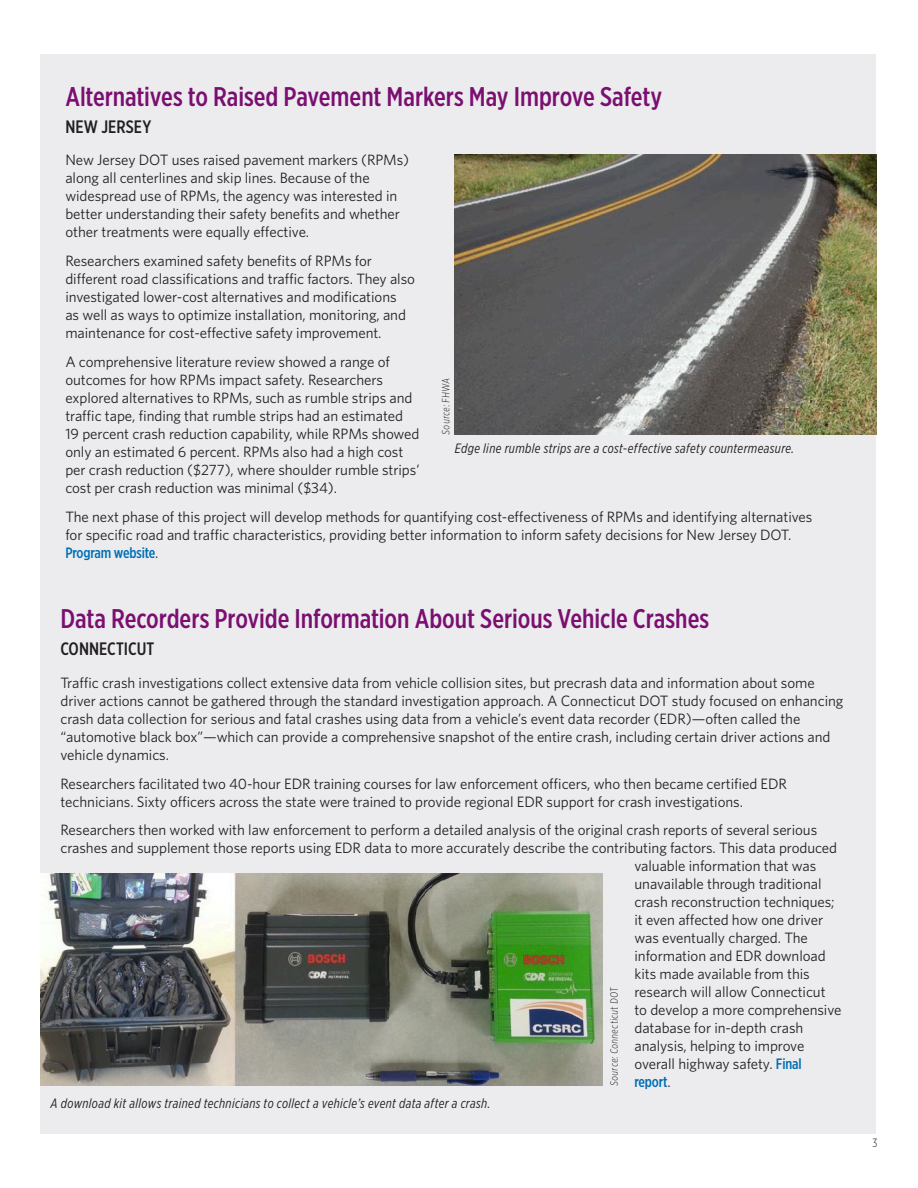
<style>
.page{position:relative;width:918px;height:1188px;background:#fff}
.page>*{position:absolute;margin:0;border:0;box-sizing:border-box;transform-origin:0 0}
.ProjectTitle{font:500 27px "Gotham X Narrow";color:#7b0f71}
.ProjectTitle-2{font:500 18px "Gotham X Narrow";letter-spacing:.005em;color:#231f20}
.Project_Body{font:15px/18px "Whitney";letter-spacing:-.005em;color:#231f20}
.Project_Body-2{font:500 15px "Gotham X Narrow";letter-spacing:-.01em;color:#006eb4}
.t1{font:italic 13.5px "Gotham X Narrow";letter-spacing:.025em;color:#231f20}
.t2{font:300 12px "Gotham X Narrow";color:#231f20}
.IntroParagraph_-_dro{font:300 10.5px "Gotham X Narrow";color:#231f20}
.s1{font-family:"Gotham X Narrow";font-weight:500;color:#006eb4}
.s2{font-family:"Whitney";font-weight:400;color:#231f20}
</style>
<div class="page">
<div style="left:40px;top:54px;width:836px;height:1080px;background:#ececee"></div>
<img style="left:455px;top:154px;width:421px;height:281px">
<img style="left:40px;top:873px;width:563px;height:213px">
<p class="ProjectTitle" style="left:65px;top:80px;width:599px">Alternatives to Raised Pavement Markers May Improve Safety</p>
<p class="ProjectTitle-2" style="left:65px;top:116px;width:87px">NEW JERSEY</p>
<p class="Project_Body" style="left:65px;top:151px;width:345px">New Jersey DOT uses raised pavement markers (RPMs) along all centerlines and skip lines. Because of the widespread use of RPMs, the agency was interested in better understanding their safety benefits and whether other treatments were equally effective.</p>
<p class="Project_Body" style="left:65px;top:252px;width:351px">Researchers examined safety benefits of RPMs for different road classifications and traffic factors. They also investigated lower-cost alternatives and modifications<br>as well as ways to optimize installation, monitoring, and maintenance for cost-effective safety improvement.</p>
<p class="Project_Body" style="left:65px;top:352px;width:356px">A comprehensive literature review showed a range of outcomes for how RPMs impact safety. Researchers explored alternatives to RPMs, such as rumble strips and traffic tape, finding that rumble strips had an estimated 19 percent crash reduction capability, while RPMs showed only an estimated 6 percent. RPMs also had a high cost per crash reduction ($277), where shoulder rumble strips’ cost per crash reduction was minimal ($34).</p>
<p class="Project_Body" style="left:65px;top:507px;width:749px">The next phase of this project will develop methods for quantifying cost-effectiveness of RPMs and identifying alternatives for specific road and traffic characteristics, providing better information to inform safety decisions for New Jersey DOT.<br><span class="s1">Program website</span>.</p>
<p class="IntroParagraph_-_dro" style="left:440px;top:435px;width:59px;rotate:-90deg">Source: FHWA</p>
<p class="t1" style="left:455px;top:440px;width:341px">Edge line rumble strips are a cost-effective safety countermeasure.</p>
<p class="ProjectTitle" style="left:60px;top:602px;width:650px">Data Recorders Provide Information About Serious Vehicle Crashes</p>
<p class="ProjectTitle-2" style="left:60px;top:638px;width:95px">CONNECTICUT</p>
<p class="Project_Body" style="left:60px;top:673px;width:784px">Traffic crash investigations collect extensive data from vehicle collision sites, but precrash data and information about some driver actions cannot be gathered through the standard investigation approach. A Connecticut DOT study focused on enhancing crash data collection for serious and fatal crashes using data from a vehicle’s event data recorder (EDR)—often called the “automotive black box”—which can provide a comprehensive snapshot of the entire crash, including certain driver actions and vehicle dynamics.</p>
<p class="Project_Body" style="left:60px;top:774px;width:728px">Researchers facilitated two 40-hour EDR training courses for law enforcement officers, who then became certified EDR technicians. Sixty officers across the state were trained to provide regional EDR support for crash investigations.</p>
<p class="Project_Body" style="left:60px;top:821px;width:758px">Researchers then worked with law enforcement to perform a detailed analysis of the original crash reports of several serious</p>
<p class="Project_Body" style="left:60px;top:839px;width:778px">crashes and supplement those reports using EDR data to more accurately describe the contributing factors. This data produced</p>
<p class="Project_Body" style="left:634px;top:857px;width:183px">valuable information that was</p>
<p class="Project_Body" style="left:634px;top:875px;width:189px">unavailable through traditional</p>
<p class="Project_Body" style="left:634px;top:893px;width:202px">crash reconstruction techniques;</p>
<p class="Project_Body" style="left:634px;top:911px;width:190px">it even affected how one driver</p>
<p class="Project_Body" style="left:634px;top:929px;width:175px">was eventually charged. The</p>
<p class="Project_Body" style="left:634px;top:947px;width:193px">information and EDR download</p>
<p class="Project_Body" style="left:634px;top:965px;width:177px">kits made available from this</p>
<p class="Project_Body" style="left:634px;top:983px;width:193px">research will allow Connecticut</p>
<p class="Project_Body" style="left:634px;top:1001px;width:208px">to develop a more comprehensive</p>
<p class="Project_Body" style="left:634px;top:1019px;width:170px">database for in-depth crash</p>
<p class="Project_Body" style="left:634px;top:1037px;width:171px">analysis, helping to improve</p>
<p class="Project_Body" style="left:634px;top:1055px;width:169px">overall highway safety. <span class="s1">Final</span></p>
<p class="Project_Body-2" style="left:634px;top:1073px;width:38px">report<span class="s2">.</span></p>
<p class="IntroParagraph_-_dro" style="left:608px;top:1086px;width:101px;rotate:-90deg">Source: Connecticut DOT</p>
<p class="t1" style="left:51px;top:1096px;width:441px">A download kit allows trained technicians to collect a vehicle’s event data after a crash.</p>
<p class="t2" style="left:873px;top:1136px;width:6px">3</p>
</div>
